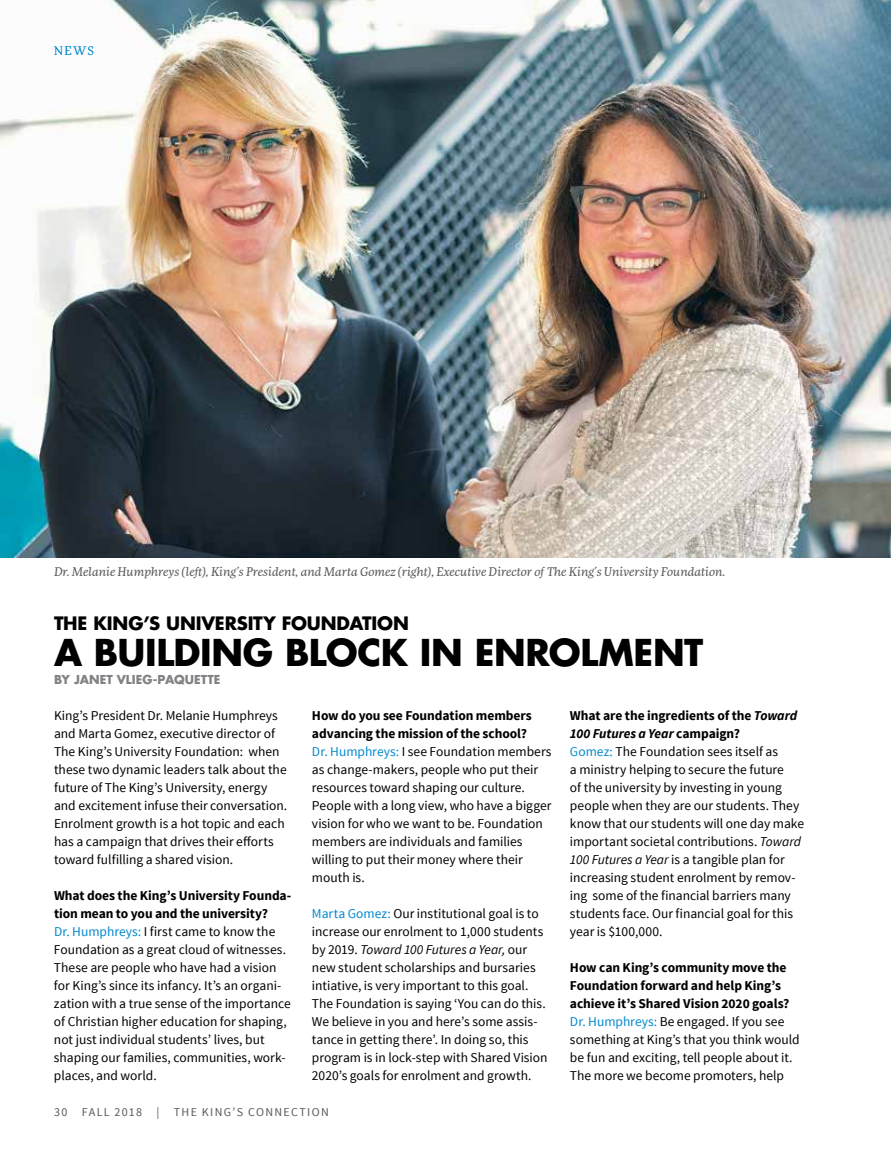
<style>
.page{position:relative;width:891px;height:1161px;background:#fff}
.page>*{position:absolute;margin:0;border:0;box-sizing:border-box;transform-origin:0 0}
.t1{font:700 36px "Futura Std";letter-spacing:-.01em;color:#000}
.t2{font:700 18px "Futura Std";letter-spacing:-.01em;color:#000}
.t3{font:13.5px/18px "Source Sans Pro";color:#000}
.t4{font:italic 12px "More Pro";color:#58595b}
.t5{font:12px "Source Sans Pro";letter-spacing:.11em;color:#58595b}
.t6{font:700 12px "Futura Std";color:#808285}
.t7{font:12px "More Pro";color:#0088ce}
.s1{font-weight:700}
.s2{color:#0088ce}
.s3{font-style:italic}
.s4{font-weight:700;font-style:italic}
</style>
<div class="page">
<img style="left:0;top:0;width:891px;height:558px">
<p class="t7" style="left:54px;top:42px;width:42px">NEWS</p>
<p class="t4" style="left:54px;top:564px;width:673px">Dr. Melanie Humphreys (left), King’s President, and Marta Gomez (right), Executive Director of The King’s University Foundation.</p>
<h2 class="t2" style="left:54px;top:611px;width:356px">THE KING’S UNIVERSITY FOUNDATION</h2>
<h1 class="t1" style="left:54px;top:628px;width:651px">A BUILDING BLOCK IN ENROLMENT</h1>
<p class="t6" style="left:54px;top:671px;width:168px">BY JANET VLIEG-PAQUETTE</p>
<p class="t3" style="left:54px;top:707px;width:234px">King’s President Dr. Melanie Humphreys and Marta Gomez, executive director of The King’s University Foundation: when these two dynamic leaders talk about the future of The King’s University, energy and excitement infuse their conversation.<br>Enrolment growth is a hot topic and each has a campaign that drives their efforts toward fulfilling a shared vision.</p>
<p class="t3" style="left:54px;top:887px;width:239px"><span class="s1">What does the King’s University Founda&shy;tion mean to you and the university?<br></span><span class="s2">Dr. Humphreys:</span> I first came to know the Foundation as a great cloud of witnesses.<br>These are people who have had a vision for King’s since its infancy. It’s an organi&shy;zation with a true sense of the importance of Christian higher education for shaping, not just individual students’ lives, but shaping our families, communities, work&shy;places, and world.</p>
<p class="t3" style="left:312px;top:707px;width:241px"><span class="s1">How do you see Foundation members advancing the mission of the school?<br></span><span class="s2">Dr. Humphreys:</span> I see Foundation members as change-makers, people who put their resources toward shaping our culture.<br>People with a long view, who have a bigger vision for who we want to be. Foundation members are individuals and families willing to put their money where their mouth is.</p>
<p class="t3" style="left:312px;top:905px;width:237px"><span class="s2">Marta Gomez:</span> Our institutional goal is to increase our enrolment to 1,000 students by 2019. <span class="s3">Toward 100 Futures a Year,</span> our new student scholarships and bursaries intiative, is very important to this goal.<br>The Foundation is saying ‘You can do this.<br>We believe in you and here’s some assis&shy;tance in getting there’. In doing so, this program is in lock-step with Shared Vision 2020’s goals for enrolment and growth.</p>
<p class="t5" style="left:54px;top:1105px;width:276px">30 FALL 2018 | THE KING’S CONNECTION</p>
<p class="t3" style="left:570px;top:707px;width:236px"><span class="s1">What are the ingredients of the</span> <span class="s4">Toward 100 Futures a Year</span> <span class="s1">campaign?<br></span><span class="s2">Gomez:</span> The Foundation sees itself as<br>a ministry helping to secure the future<br>of the university by investing in young people when they are our students. They know that our students will one day make important societal contributions. <span class="s3">Toward 100 Futures a Year</span> is a tangible plan for increasing student enrolment by remov&shy;ing some of the financial barriers many students face. Our financial goal for this year is $100,000.</p>
<p class="t3" style="left:570px;top:959px;width:231px"><span class="s1">How can King’s community move the Foundation forward and help King’s achieve it’s Shared Vision 2020 goals?<br></span><span class="s2">Dr. Humphreys:</span> Be engaged. If you see something at King’s that you think would be fun and exciting, tell people about it.<br>The more we become promoters, help</p>
</div>
